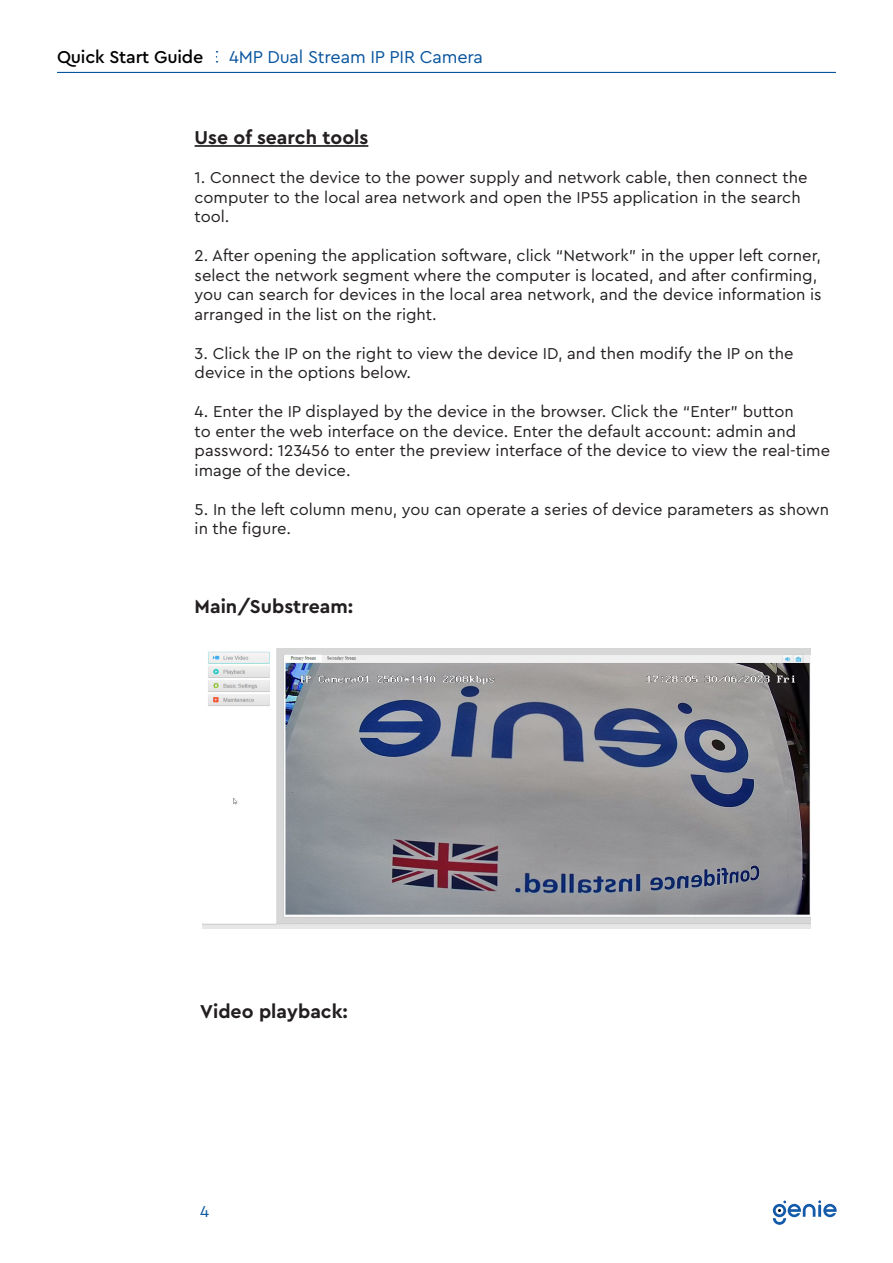
<style>
.page{position:relative;width:893px;height:1263px;background:#fff}
.page>*{position:absolute;margin:0;border:0;box-sizing:border-box;transform-origin:0 0}
.t1{font:700 19.5px "Cera Pro";color:#231f20}
.t2{font:18px "Cera Pro";letter-spacing:-.01em;color:#09559e}
.t3{font:500 18px "Cera Pro";letter-spacing:-.01em;color:#000}
.t4{font:16.5px/19.5px "Cera Pro";color:#231f20}
.t5{font:16.5px "Cera Pro";color:#09559e}
</style>
<div class="page">
<hr style="left:57px;top:72px;width:779px;height:1px;background:#09559e">
<svg style="left:216px;top:51px;width:2px;height:12px"></svg>
<svg style="left:773px;top:1200px;width:64px;height:25px"></svg>
<hr style="left:195px;top:145px;width:173px;height:2px;background:#231f20">
<img style="left:203px;top:648px;width:607px;height:280px">
<p class="t3" style="left:57px;top:45px;width:148px">Quick Start Guide</p>
<p class="t2" style="left:229px;top:45px;width:255px">4MP Dual Stream IP PIR Camera</p>
<p class="t1" style="left:195px;top:125px;width:175px">Use of search tools</p>
<p class="t4" style="left:195px;top:167px;width:614px">1. Connect the device to the power supply and network cable, then connect the computer to the local area network and open the IP55 application in the search tool.</p>
<p class="t4" style="left:195px;top:245px;width:628px">2. After opening the application software, click “Network” in the upper left corner, select the network segment where the computer is located, and after confirming, you can search for devices in the local area network, and the device information is arranged in the list on the right.</p>
<p class="t4" style="left:195px;top:343px;width:600px">3. Click the IP on the right to view the device ID, and then modify the IP on the device in the options below.</p>
<p class="t4" style="left:195px;top:401px;width:637px">4. Enter the IP displayed by the device in the browser. Click the “Enter” button<br>to enter the web interface on the device. Enter the default account: admin and password: 123456 to enter the preview interface of the device to view the real-time image of the device.</p>
<p class="t4" style="left:195px;top:499px;width:636px">5. In the left column menu, you can operate a series of device parameters as shown in the figure.</p>
<p class="t1" style="left:195px;top:593px;width:160px">Main/Substream:</p>
<p class="t1" style="left:200px;top:999px;width:149px">Video playback:</p>
<p class="t5" style="left:200px;top:1200px;width:11px">4</p>
</div>
